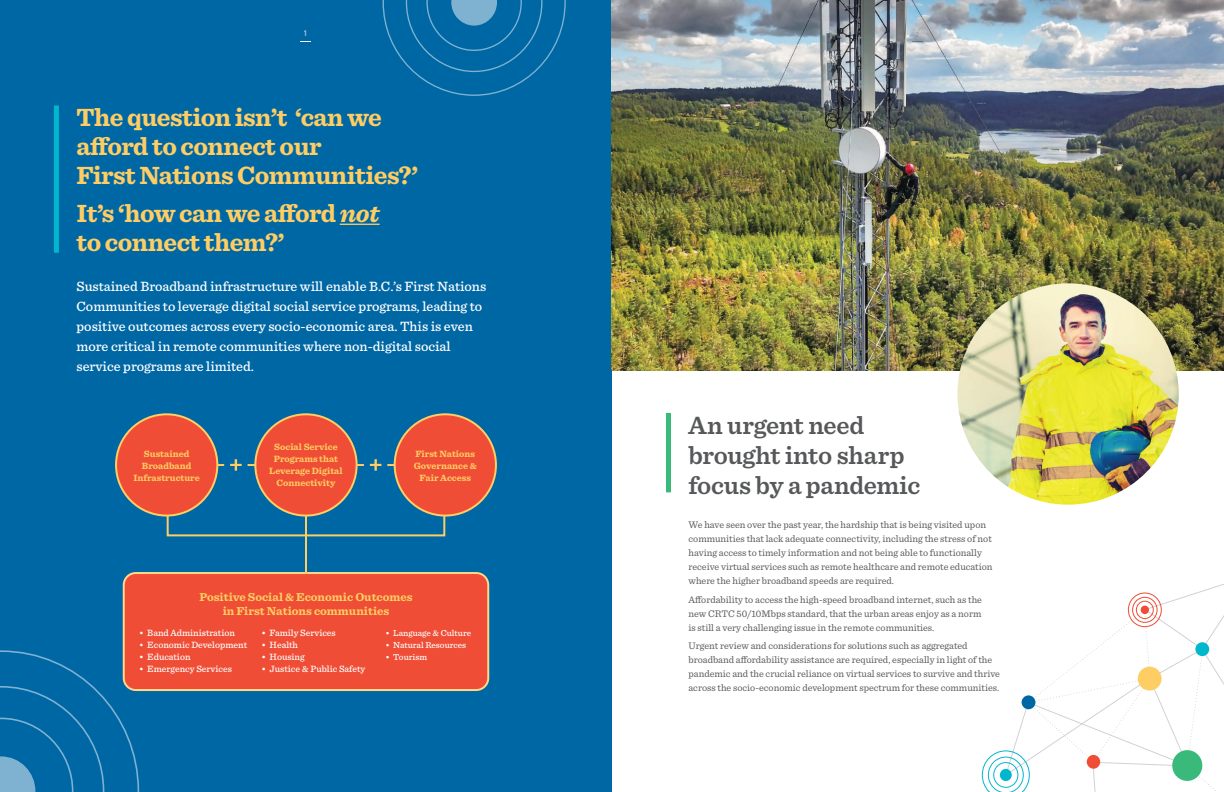
<style>
.page{position:relative;width:1224px;height:792px;background:#fff}
.page>*{position:absolute;margin:0;border:0;box-sizing:border-box;transform-origin:0 0}
.t1{font:700 26px/29px "Sentinel";letter-spacing:-.02em;color:#fecd64}
.t2{font:600 26px/30px "Sentinel";letter-spacing:-.01em;color:#57585a}
.t3{font:500 14px/20px "Sentinel";color:#fff}
.t4{font:700 12px/14px "Sentinel";color:#fecd64;text-align:center}
.t5{font:10px/14px "Sentinel";color:#57585a}
.t6{font:500 9.5px "Sentinel";color:#fff}
.t7{font:700 9.5px/12px "Sentinel";color:#fecd64;text-align:center}
.t8{font:500 9px "Sentinel";color:#fff}
.t9{font:700 8px "DIN";color:#fff}
.t10{font:8px "DIN Medium Alternate";color:#808285}
.s1{font-style:italic}
</style>
<div class="page">
<div style="left:0;top:0;width:612px;height:792px;background:#0067a5"></div>
<img style="left:612px;top:0;width:612px;height:371px">
<hr style="left:340px;top:224px;width:40px;height:1px;background:#fecd64">
<svg style="left:383px;top:0;width:183px;height:96px"></svg>
<svg style="left:0;top:650px;width:139px;height:142px"></svg>
<div style="left:666px;top:413px;width:5px;height:79px;background:#39b97a"></div>
<img style="left:957px;top:283px;width:222px;height:222px;border-radius:111px">
<svg style="left:982px;top:584px;width:242px;height:208px"></svg>
<div style="left:993px;top:762px;width:25px;height:26px;border:1px solid #00b7ce;border-radius:50%"></div>
<div style="left:1000px;top:769px;width:12px;height:12px;background:#00b7ce;border-radius:50%"></div>
<div style="left:1128px;top:593px;width:34px;height:34px;border:1px solid #ef4d35;border-radius:50%"></div>
<div style="left:1132px;top:597px;width:25px;height:26px;border:1px solid #ef4d35;border-radius:50%"></div>
<div style="left:1136px;top:601px;width:18px;height:18px;border:1px solid #ef4d35;border-radius:50%"></div>
<div style="left:1141px;top:606px;width:8px;height:8px;background:#ef4d35;border-radius:50%"></div>
<div style="left:1138px;top:667px;width:24px;height:23px;background:#fecd64;border-radius:50%"></div>
<div style="left:1087px;top:755px;width:13px;height:14px;background:#ef4d35;border-radius:50%"></div>
<div style="left:1195px;top:642px;width:14px;height:14px;background:#00b7ce;border-radius:50%"></div>
<div style="left:1172px;top:750px;width:30px;height:31px;background:#39b97a;border-radius:50%"></div>
<div style="left:54px;top:105px;width:5px;height:148px;background:#00b7ce"></div>
<div style="left:116px;top:414px;width:101px;height:102px;background:#ef4d35;border-radius:50%"></div>
<div style="left:395px;top:414px;width:101px;height:102px;background:#ef4d35;border-radius:50%"></div>
<div style="left:124px;top:573px;width:364px;height:117px;background:#ef4d35;border-radius:12px"></div>
<div style="left:123px;top:572px;width:366px;height:119px;border:2px solid #fed88b;border-radius:12px"></div>
<hr style="left:305px;top:505px;width:2px;height:69px;background:#fecd64">
<svg style="left:166px;top:459px;width:280px;height:78px"></svg>
<div style="left:255px;top:414px;width:102px;height:102px;background:#ef4d35;border-radius:50%"></div>
<div style="left:254px;top:413px;width:104px;height:104px;border:2px solid #fecd64;border-radius:50%"></div>
<p class="t9" style="left:304px;top:28px;width:6px">1</p>
<p class="t10" style="left:916px;top:29px;width:6px">2</p>
<h1 class="t1" style="left:76px;top:101px;width:343px">The question isn’t ‘can we afford to connect our<br>First Nations Communities?’</h1>
<h1 class="t1" style="left:76px;top:197px;width:305px">It’s ‘how can we afford <span class="s1">not </span>to connect them?’</h1>
<p class="t3" style="left:76px;top:276px;width:411px">Sustained Broadband infrastructure will enable B.C.’s First Nations Communities to leverage digital social service programs, leading to positive outcomes across every socio-economic area. This is even more critical in remote communities where non-digital social service programs are limited.</p>
<p class="t7" style="left:269px;top:441px;width:75px">Social Service<br>Programs that<br>Leverage Digital<br>Connectivity</p>
<p class="t7" style="left:134px;top:447px;width:68px">Sustained<br>Broadband<br>Infrastructure</p>
<p class="t7" style="left:414px;top:447px;width:65px">First Nations<br>Governance &amp;<br>Fair Access</p>
<p class="t4" style="left:199px;top:589px;width:215px">Positive Social &amp; Economic Outcomes in First Nations communities</p>
<p class="t6" style="left:139px;top:626px;width:97px">• Band Administration</p>
<p class="t6" style="left:139px;top:638px;width:109px">• Economic Development</p>
<p class="t6" style="left:139px;top:650px;width:53px">• Education</p>
<p class="t6" style="left:139px;top:662px;width:94px">• Emergency Services</p>
<p class="t8" style="left:386px;top:626px;width:87px">• Language &amp; Culture</p>
<p class="t8" style="left:386px;top:638px;width:82px">• Natural Resources</p>
<p class="t8" style="left:386px;top:650px;width:43px">• Tourism</p>
<p class="t6" style="left:261px;top:626px;width:76px">• Family Services</p>
<p class="t6" style="left:261px;top:638px;width:38px">• Health</p>
<p class="t6" style="left:261px;top:650px;width:45px">• Housing</p>
<p class="t6" style="left:261px;top:662px;width:106px">• Justice &amp; Public Safety</p>
<h1 class="t2" style="left:688px;top:409px;width:233px">An urgent need brought into sharp focus by a pandemic</h1>
<p class="t5" style="left:688px;top:517px;width:306px">We have seen over the past year, the hardship that is being visited upon communities that lack adequate connectivity, including the stress of not having access to timely information and not being able to functionally receive virtual services such as remote healthcare and remote education where the higher broadband speeds are required.</p>
<p class="t5" style="left:688px;top:592px;width:295px;text-align:justify">Affordability to access the high-speed broadband internet, such as the new CRTC 50/10Mbps standard, that the urban areas enjoy as a norm is still a very challenging issue in the remote communities.</p>
<p class="t5" style="left:688px;top:638px;width:313px">Urgent review and considerations for solutions such as aggregated broadband affordability assistance are required, especially in light of the pandemic and the crucial reliance on virtual services to survive and thrive across the socio-economic development spectrum for these communities.</p>
</div>
